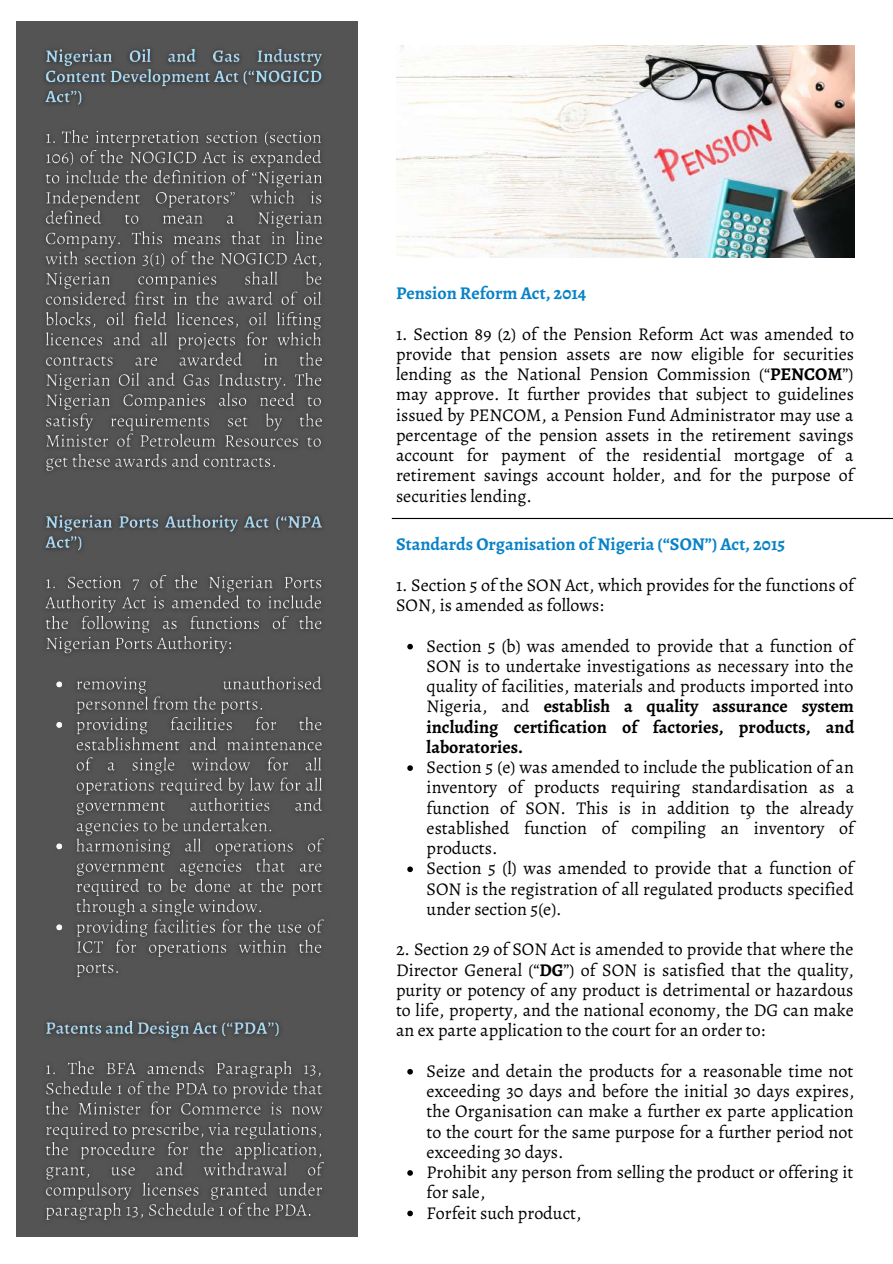
<style>
.page{position:relative;width:893px;height:1264px;background:#fff}
.page>*{position:absolute;margin:0;border:0;box-sizing:border-box;transform-origin:0 0}
.t1{font:18px/20.2px "Alegreya";color:#000;text-align:justify}
.t2{font:700 18px "Alegreya";color:#0982c8}
.t3{font:12px "Alegreya";color:#000}
.s1{font-weight:700}
</style>
<div class="page">
<div style="left:16px;top:21px;width:342px;height:1215px;background:#545454"></div>
<img style="left:396px;top:46px;width:458px;height:211px">
<img style="left:44px;top:48px;width:280px;height:1172px">
<hr style="left:392px;top:518px;width:500px;height:1px;background:#000">
<svg style="left:407px;top:644px;width:6px;height:5px"></svg>
<svg style="left:407px;top:765px;width:6px;height:6px"></svg>
<svg style="left:407px;top:866px;width:6px;height:6px"></svg>
<svg style="left:407px;top:1069px;width:6px;height:5px"></svg>
<svg style="left:407px;top:1170px;width:6px;height:5px"></svg>
<svg style="left:407px;top:1210px;width:6px;height:6px"></svg>
<p class="t2" style="left:396px;top:281px;width:192px">Pension Reform Act, 2014</p>
<p class="t1" style="left:396px;top:323px;width:459px">1. Section 89 (2) of the Pension Reform Act was amended to provide that pension assets are now eligible for securities lending as the National Pension Commission (“<span class="s1">PENCOM</span>”) may approve. It further provides that subject to guidelines issued by PENCOM, a Pension Fund Administrator may use a percentage of the pension assets in the retirement savings account for payment of the residential mortgage of a retirement savings account holder, and for the purpose of securities lending.</p>
<p class="t2" style="left:396px;top:532px;width:390px">Standards Organisation of Nigeria (“SON”) Act, 2015</p>
<p class="t1" style="left:396px;top:575px;width:459px">1. Section 5 of the SON Act, which provides for the functions of<br>SON, is amended as follows:</p>
<p class="t1" style="left:426px;top:635px;width:429px">Section 5 (b) was amended to provide that a function of SON is to undertake investigations as necessary into the quality of facilities, materials and products imported into Nigeria, and <span class="s1">establish a quality assurance system including certification of factories, products, and laboratories.</span></p>
<p class="t1" style="left:426px;top:757px;width:429px;text-align:left">Section 5 (e) was amended to include the publication of an inventory of products requiring standardisation as a function of SON. This is in addition to the already established function of compiling an inventory of products.<br>Section 5 (l) was amended to provide that a function of SON is the registration of all regulated products specified under section 5(e).</p>
<p class="t3" style="left:746px;top:805px;width:6px">3</p>
<p class="t1" style="left:396px;top:939px;width:459px">2. Section 29 of SON Act is amended to provide that where the Director General (“<span class="s1">DG</span>”) of SON is satisfied that the quality, purity or potency of any product is detrimental or hazardous to life, property, and the national economy, the DG can make an ex parte application to the court for an order to:</p>
<p class="t1" style="left:426px;top:1060px;width:429px;text-align:left">Seize and detain the products for a reasonable time not exceeding 30 days and before the initial 30 days expires, the Organisation can make a further ex parte application to the court for the same purpose for a further period not exceeding 30 days.<br>Prohibit any person from selling the product or offering it for sale,<br>Forfeit such product,</p>
</div>
